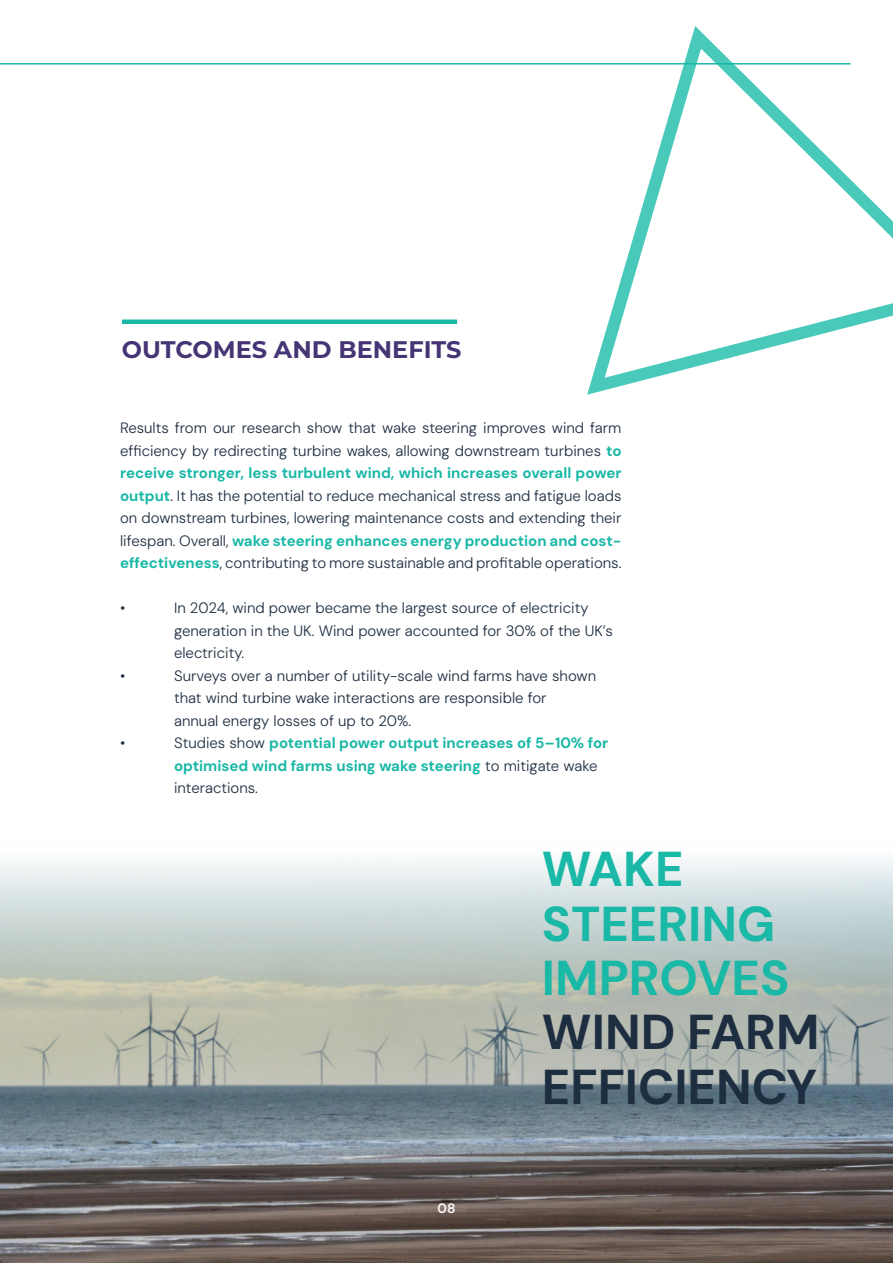
<style>
.page{position:relative;width:893px;height:1263px;background:#fff}
.page>*{position:absolute;margin:0;border:0;box-sizing:border-box;transform-origin:0 0}
.t1{font:700 49.05px/54.3px "DM Sans 18 pt";color:#1ab8a6}
.t2{font:700 49.05px/54.3px "DM Sans 18 pt";color:#1e2e41}
.t3{font:700 24px "Montserrat";color:#463575}
.t4{font:300 15px/22.5px "DM Sans 18 pt";color:#1e2e41}
.t5{font:700 15px/22.5px "DM Sans 18 pt";color:#1ab8a6}
.t6{font:600 13.5px "DM Sans 18 pt";color:#fff}
.s1{font-weight:700;color:#1ab8a6}
.s2{font-weight:300;color:#1e2e41}
</style>
<div class="page">
<svg style="left:587px;top:26px;width:306px;height:369px"></svg>
<img style="left:0;top:860px;width:893px;height:403px">
<div style="left:122px;top:319px;width:335px;height:5px;background:#1ab8a6"></div>
<hr style="left:0;top:63px;width:850px;height:2px;background:#1ab8a6">
<h2 class="t3" style="left:122px;top:336px;width:341px">OUTCOMES AND BENEFITS</h2>
<p class="t4" style="left:120px;top:417px;width:503px;text-align:justify">Results from our research show that wake steering improves wind farm efficiency by redirecting turbine wakes, allowing downstream turbines <span class="s1">to receive stronger, less turbulent wind, which increases overall power output</span>. It has the potential to reduce mechanical stress and fatigue loads on downstream turbines, lowering maintenance costs and extending their lifespan. Overall, <span class="s1">wake steering enhances energy production and cost&shy;effectiveness</span>, contributing to more sustainable and profitable operations.</p>
<p class="t4" style="left:120px;top:597px;width:7px">•</p>
<p class="t4" style="left:174px;top:597px;width:440px">In 2024, wind power became the largest source of electricity generation in the UK. Wind power accounted for 30% of the UK’s electricity.</p>
<p class="t4" style="left:120px;top:664px;width:7px">•</p>
<p class="t4" style="left:174px;top:664px;width:424px">Surveys over a number of utility-scale wind farms have shown that wind turbine wake interactions are responsible for<br>annual energy losses of up to 20%.</p>
<p class="t4" style="left:120px;top:733px;width:7px">•</p>
<p class="t5" style="left:174px;top:732px;width:436px"><span class="s2">Studies show</span> potential power output increases of 5–10% for optimised wind farms using wake steering <span class="s2">to mitigate wake interactions.</span></p>
<p class="t6" style="left:437px;top:1202px;width:19px">08</p>
<h1 class="t1" style="left:542px;top:847px;width:249px">WAKE<br>STEERING<br>IMPROVES</h1>
<h1 class="t2" style="left:542px;top:1010px;width:279px">WIND FARM<br>EFFICIENCY</h1>
</div>
